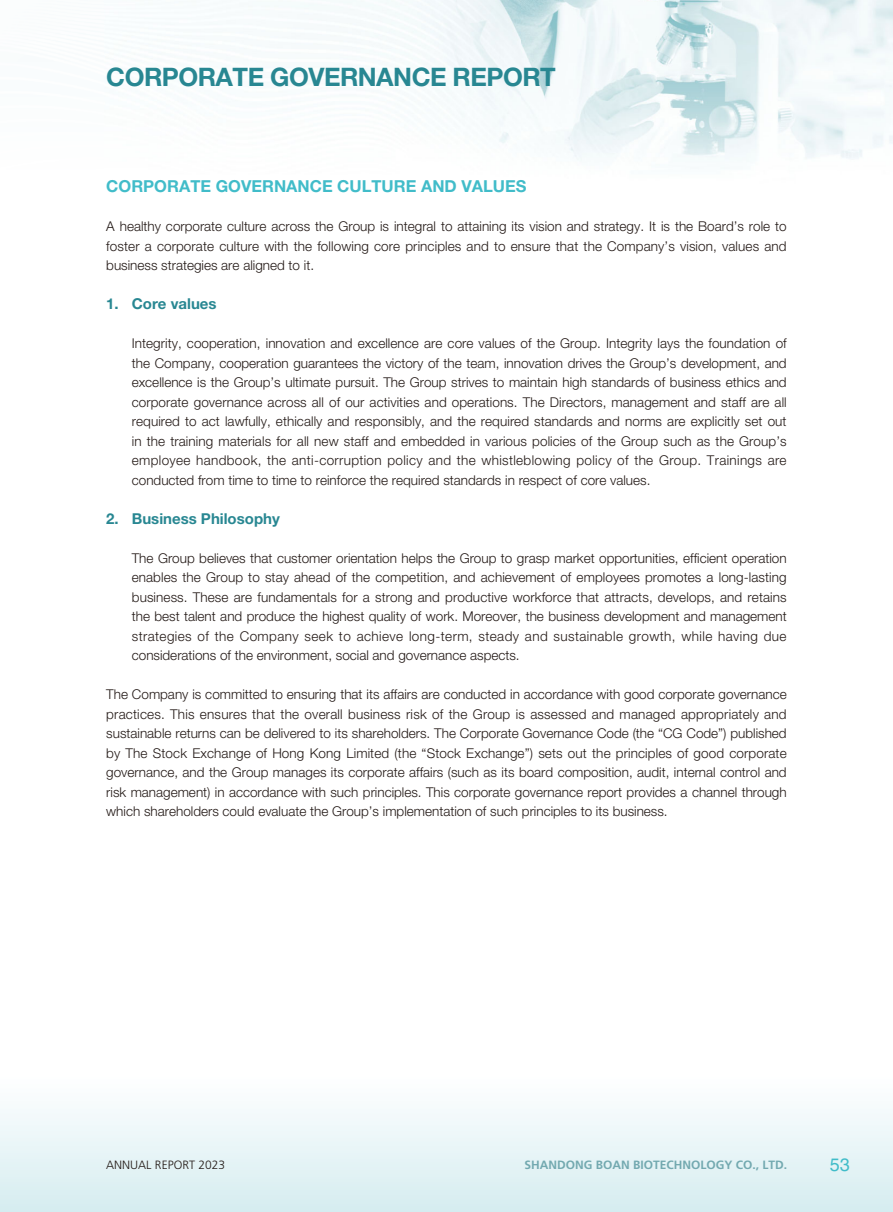
<style>
.page{position:relative;width:893px;height:1212px;background:#fff}
.page>*{position:absolute;margin:0;border:0;box-sizing:border-box;transform-origin:0 0}
.t1{font:700 25.5px "Helvetica Neue LT Std";letter-spacing:-.02em;color:#288792}
.t2{font:18px "Helvetica LT Std";color:#41bcc9}
.t3{font:700 16.5px "Helvetica Neue LT Std";color:#41bcc9}
.t4{font:700 15px "Helvetica Neue LT Std";color:#288792}
.t5{font:300 13.5px/19.5px "Helvetica Neue LT Std";color:#231916;text-align:justify}
.t6{font:700 12px "Frutiger LT Std";color:#73a9b0}
.t7{font:300 12px "Frutiger LT Std";color:#231916}
</style>
<div class="page">
<div style="left:0;top:984px;width:893px;height:228px;background:linear-gradient(to bottom,#fff,#dcf0f3)"></div>
<img style="left:291px;top:0;width:602px;height:161px">
<h1 class="t1" style="left:106px;top:68px;width:451px">CORPORATE GOVERNANCE REPORT</h1>
<p class="t3" style="left:106px;top:181px;width:422px">CORPORATE GOVERNANCE CULTURE AND VALUES</p>
<p class="t5" style="left:106px;top:218px;width:682px">A healthy corporate culture across the Group is integral to attaining its vision and strategy. It is the Board’s role to foster a corporate culture with the following core principles and to ensure that the Company’s vision, values and business strategies are aligned to it.</p>
<p class="t4" style="left:106px;top:299px;width:112px">1. Core values</p>
<p class="t5" style="left:132px;top:335px;width:656px">Integrity, cooperation, innovation and excellence are core values of the Group. Integrity lays the foundation of the Company, cooperation guarantees the victory of the team, innovation drives the Group’s development, and excellence is the Group’s ultimate pursuit. The Group strives to maintain high standards of business ethics and corporate governance across all of our activities and operations. The Directors, management and staff are all required to act lawfully, ethically and responsibly, and the required standards and norms are explicitly set out in the training materials for all new staff and embedded in various policies of the Group such as the Group’s employee handbook, the anti-corruption policy and the whistleblowing policy of the Group. Trainings are conducted from time to time to reinforce the required standards in respect of core values.</p>
<p class="t4" style="left:106px;top:513px;width:175px">2. Business Philosophy</p>
<p class="t5" style="left:132px;top:550px;width:656px">The Group believes that customer orientation helps the Group to grasp market opportunities, efficient operation enables the Group to stay ahead of the competition, and achievement of employees promotes a long-lasting business. These are fundamentals for a strong and productive workforce that attracts, develops, and retains the best talent and produce the highest quality of work. Moreover, the business development and management strategies of the Company seek to achieve long-term, steady and sustainable growth, while having due considerations of the environment, social and governance aspects.</p>
<p class="t5" style="left:106px;top:686px;width:682px">The Company is committed to ensuring that its affairs are conducted in accordance with good corporate governance practices. This ensures that the overall business risk of the Group is assessed and managed appropriately and sustainable returns can be delivered to its shareholders. The Corporate Governance Code (the “CG Code”) published by The Stock Exchange of Hong Kong Limited (the “Stock Exchange”) sets out the principles of good corporate governance, and the Group manages its corporate affairs (such as its board composition, audit, internal control and risk management) in accordance with such principles. This corporate governance report provides a channel through which shareholders could evaluate the Group’s implementation of such principles to its business.</p>
<p class="t7" style="left:106px;top:1159px;width:120px">ANNUAL REPORT 2023</p>
<p class="t6" style="left:524px;top:1159px;width:264px">SHANDONG BOAN BIOTECHNOLOGY CO., LTD.</p>
<h2 class="t2" style="left:830px;top:1158px;width:22px">53</h2>
</div>
